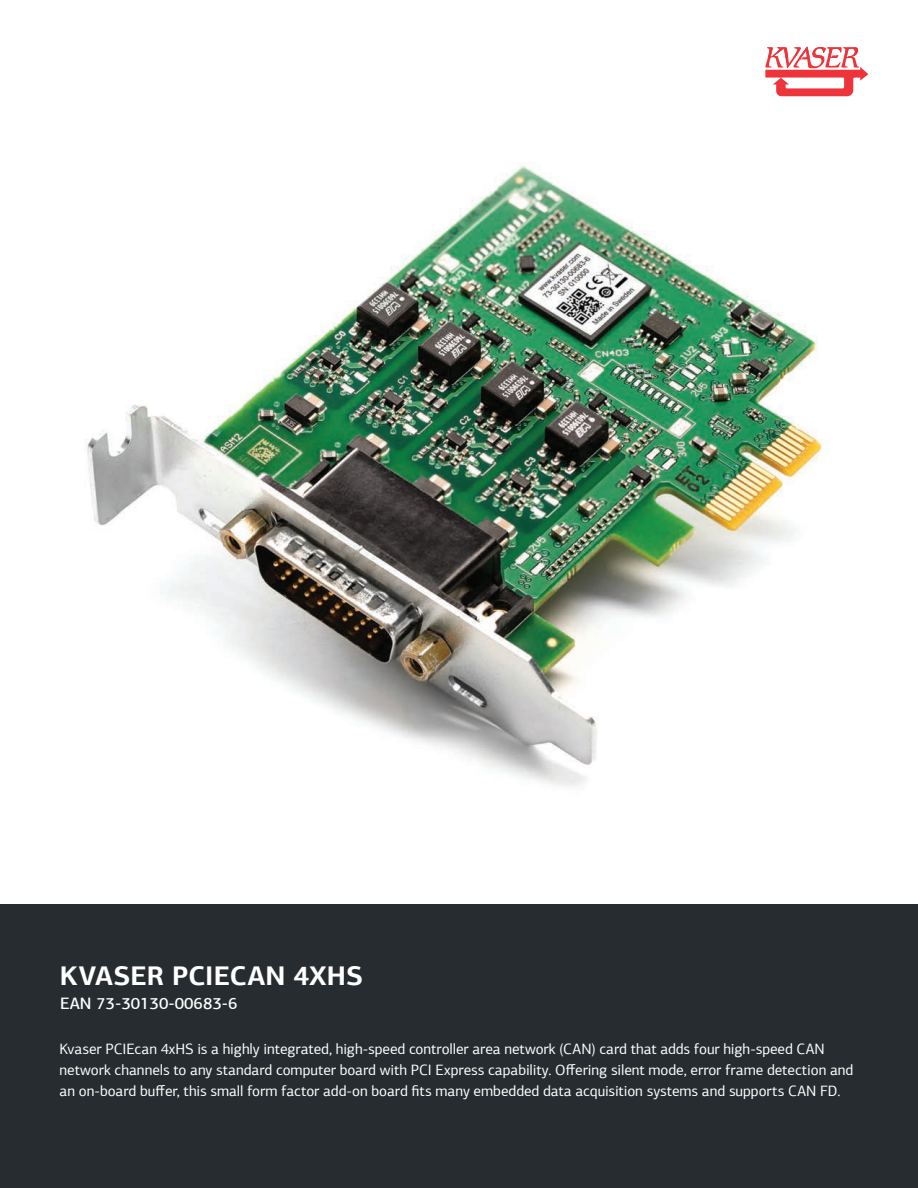
<style>
.page{position:relative;width:918px;height:1188px;background:#fff}
.page>*{position:absolute;margin:0;border:0;box-sizing:border-box;transform-origin:0 0}
.t1{font:700 27px "PF Agora Sans Pro";letter-spacing:.005em;color:#fff}
.t2{font:500 16.5px "PF Agora Sans Pro";color:#fff}
.t3{font:15px/21px "PF Agora Sans Pro";letter-spacing:-.005em;color:#fff}
</style>
<div class="page">
<img style="left:85px;top:74px;width:784px;height:712px">
<svg style="left:765px;top:47px;width:103px;height:49px"></svg>
<div style="left:0;top:904px;width:918px;height:284px;background:#262c2f"></div>
<p class="t1" style="left:60px;top:958px;width:305px">KVASER PCIECAN 4XHS</p>
<p class="t2" style="left:60px;top:993px;width:179px">EAN 73-30130-00683-6</p>
<p class="t3" style="left:60px;top:1038px;width:795px">Kvaser PCIEcan 4xHS is a highly integrated, high-speed controller area network (CAN) card that adds four high-speed CAN network channels to any standard computer board with PCI Express capability. Offering silent mode, error frame detection and an on-board buffer, this small form factor add-on board fits many embedded data acquisition systems and supports CAN FD.</p>
</div>
